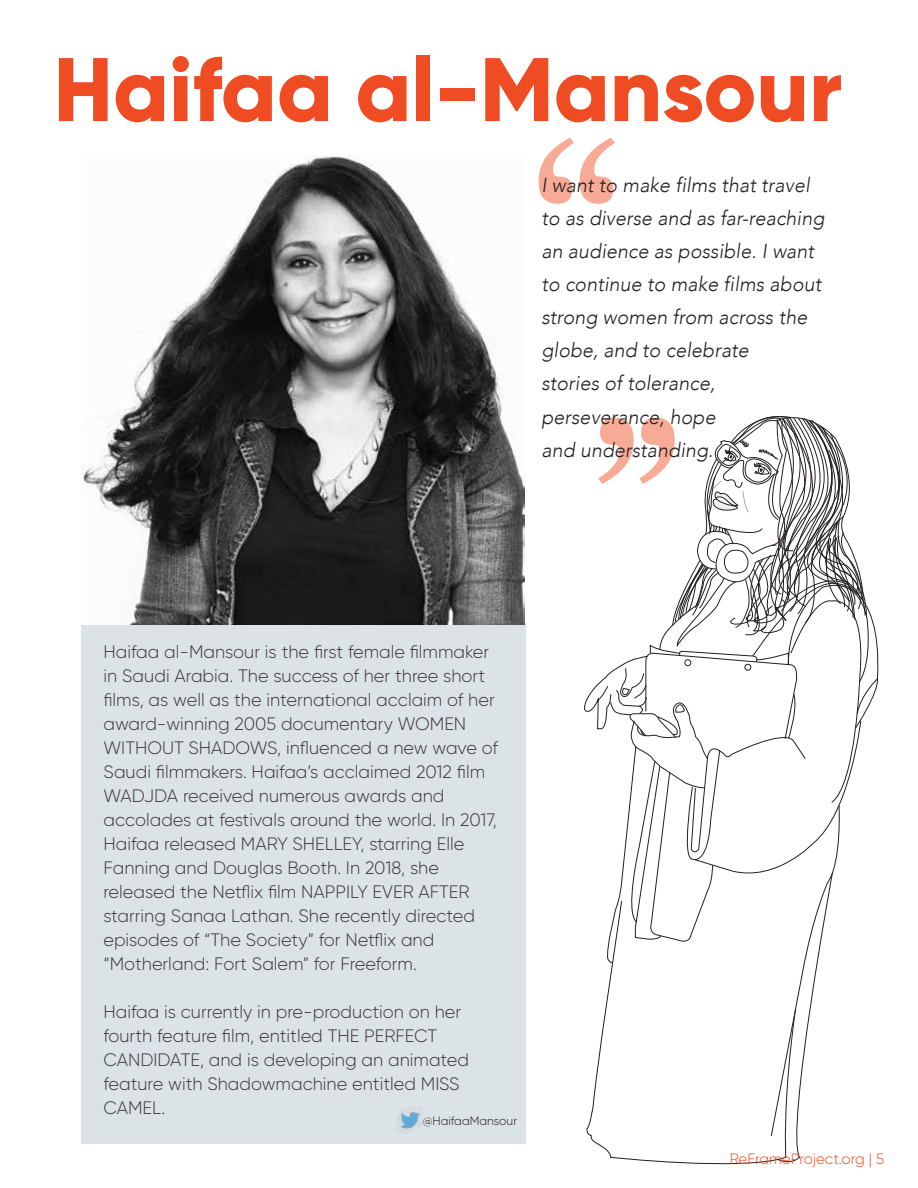
<style>
.page{position:relative;width:918px;height:1188px;background:#fff}
.page>*{position:absolute;margin:0;border:0;box-sizing:border-box;transform-origin:0 0}
.t1{font:238.5px "Marion";color:rgb(240 78 37/.8)}
.t2{font:800 90px "Gilroy";color:#f04c23}
.t3{font:italic 300 20.25px/33px "Avenir";letter-spacing:.005em;color:#231f20}
.t4{font:300 18px/24px "Gilroy";color:#3d3836}
.t5{font:300 15px "Gilroy";color:#f04d24}
.t6{font:300 12px "Gilroy";color:#231f20}
</style>
<div class="page">
<svg style="left:584px;top:416px;width:295px;height:749px"></svg>
<div style="left:81px;top:623px;width:445px;height:520px;background:#dce3e6"></div>
<img style="left:81px;top:154px;width:443px;height:471px">
<img style="left:397px;top:1107px;width:26px;height:27px">
<h2 class="t2" style="left:54px;top:33px;width:790px">Haifaa al-Mansour</h2>
<h1 class="t1" style="left:531px;top:83px;width:94px">“</h1>
<p class="t3" style="left:541px;top:169px;width:285px">I want to make films that travel to as diverse and as far-reaching an audience as possible. I want to continue to make films about strong women from across the globe, and to celebrate<br>stories of tolerance, perseverance, hope<br>and understanding.</p>
<h1 class="t1" style="left:683px;top:538px;width:94px;rotate:-180deg">“</h1>
<p class="t4" style="left:103px;top:639px;width:396px">Haifaa al-Mansour is the first female filmmaker in Saudi Arabia. The success of her three short films, as well as the international acclaim of her award-winning 2005 documentary WOMEN WITHOUT SHADOWS, influenced a new wave of Saudi filmmakers. Haifaa’s acclaimed 2012 film WADJDA received numerous awards and accolades at festivals around the world. In 2017, Haifaa released MARY SHELLEY, starring Elle Fanning and Douglas Booth. In 2018, she released the Netflix film NAPPILY EVER AFTER starring Sanaa Lathan. She recently directed episodes of “The Society” for Netflix and “Motherland: Fort Salem” for Freeform.</p>
<p class="t4" style="left:103px;top:999px;width:367px">Haifaa is currently in pre-production on her fourth feature film, entitled THE PERFECT CANDIDATE, and is developing an animated feature with Shadowmachine entitled MISS CAMEL.</p>
<p class="t6" style="left:423px;top:1113px;width:96px">@HaifaaMansour</p>
<p class="t5" style="left:730px;top:1149px;width:156px">ReFrameProject.org | 5</p>
</div>
